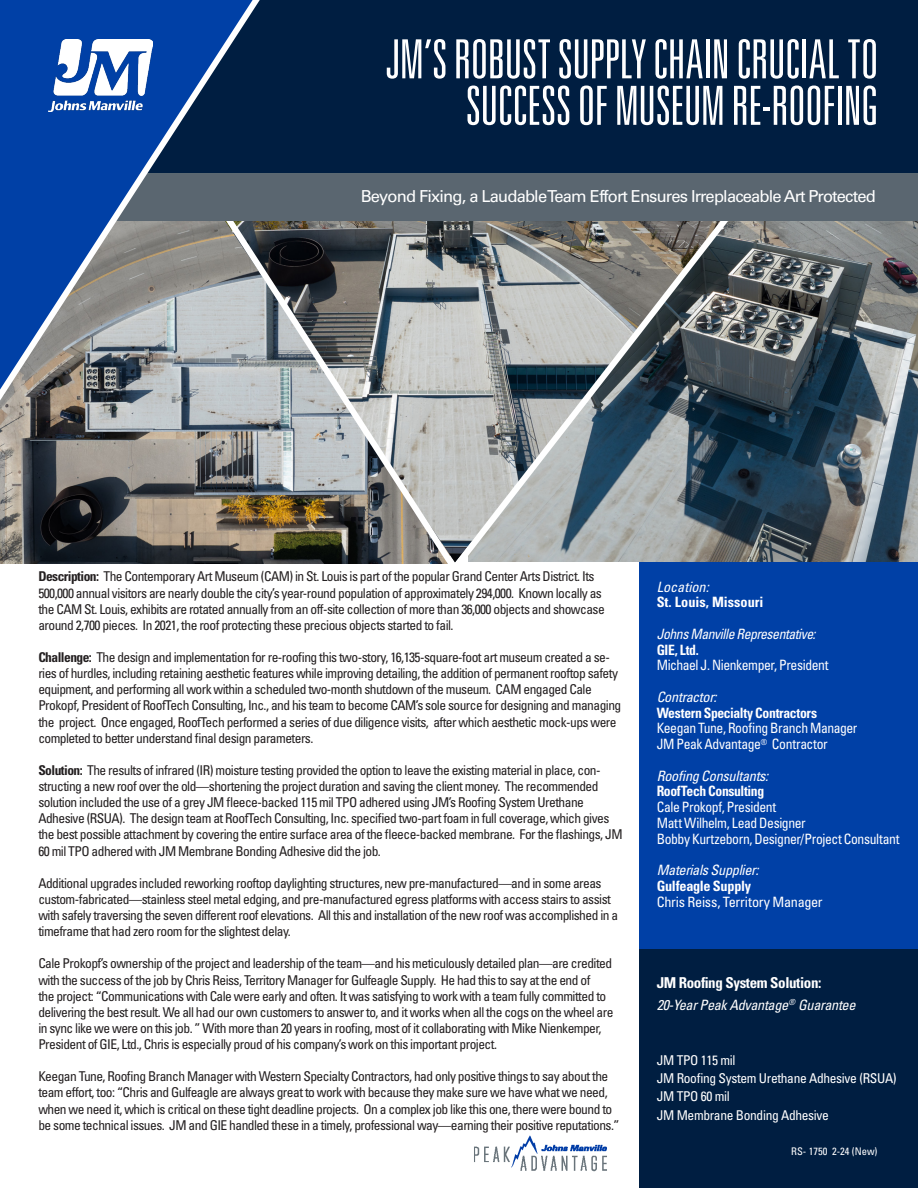
<style>
.page{position:relative;width:918px;height:1188px;background:#fff}
.page>*{position:absolute;margin:0;border:0;box-sizing:border-box;transform-origin:0 0}
.t1{font:300 ultra-condensed 54px "Univers LT Std";letter-spacing:-.01em;color:#fff}
.t2{font:16.5px "Univers LT Std";letter-spacing:-.05em;color:#fff}
.t3{font:700 condensed 15px "Univers LT Std";letter-spacing:-.025em;color:#fff}
.t4{font:condensed 14.25px/15.8px "Univers LT Std";letter-spacing:-.03em;color:#fff;scale:.96 1}
.t5{font:italic condensed 14.25px "Univers LT Std";letter-spacing:-.025em;color:#fff}
.t6{font:700 condensed 14.25px "Univers LT Std";letter-spacing:-.02em;color:#fff;scale:.96 1}
.t7{font:italic condensed 14.25px "Univers LT Std";letter-spacing:-.025em;color:#fff;scale:.96 1}
.t8{font:condensed 14.25px "Univers LT Std";letter-spacing:-.03em;color:#fff}
.t9{font:700 condensed 14.25px "Univers LT Std";color:#fff}
.t10{font:700 condensed 14.25px "Univers LT Std";letter-spacing:-.02em;color:#fff}
.t11{font:italic condensed 14.25px "Univers LT Std";color:#fff}
.t12{font:condensed 13.5px/16.2px "Univers LT Std";letter-spacing:-.04em;color:#231f20}
.t13{font:condensed 13.5px "Univers LT Std";letter-spacing:-.025em;color:#fff}
.t14{font:condensed 10.5px "Univers LT Std";color:#fff}
.s1{font-weight:700}
</style>
<div class="page">
<div style="left:640px;top:551px;width:278px;height:408px;background:#0040a6"></div>
<img style="left:763px;top:221px;width:155px;height:341px">
<svg style="left:0;top:441px;width:196px;height:123px;background:#63615f"></svg>
<div style="left:640px;top:949px;width:278px;height:239px;background:#001e41"></div>
<div style="left:278px;top:0;width:640px;height:174px;background:#001e41"></div>
<svg style="left:462px;top:221px;width:301px;height:354px;background:#7c8489"></svg>
<img style="left:196px;top:173px;width:266px;height:391px">
<div style="left:0;top:174px;width:918px;height:47px;background:#5a6670"></div>
<img style="left:474px;top:1136px;width:133px;height:36px">
<svg style="left:0;top:0;width:278px;height:441px;background:#4d6992"></svg>
<img style="left:49px;top:40px;width:104px;height:71px">
<p class="t1" style="left:386px;top:31px;width:495px">JM’S ROBUST SUPPLY CHAIN CRUCIAL TO</p>
<p class="t1" style="left:466px;top:78px;width:414px">SUCCESS OF MUSEUM RE-ROOFING</p>
<p class="t2" style="left:361px;top:186px;width:517px">Beyond Fixing, a Laudable Team Effort Ensures Irreplaceable Art Protected</p>
<p class="t12" style="left:38px;top:568px;width:568px"><span class="s1">Description:</span> The Contemporary Art Museum (CAM) in St. Louis is part of the popular Grand Center Arts District. Its 500,000 annual visitors are nearly double the city’s year-round population of approximately 294,000. Known locally as the CAM St. Louis, exhibits are rotated annually from an off-site collection of more than 36,000 objects and showcase around 2,700 pieces. In 2021, the roof protecting these precious objects started to fail.</p>
<p class="t12" style="left:38px;top:649px;width:584px"><span class="s1">Challenge:</span> The design and implementation for re-roofing this two-story, 16,135-square-foot art museum created a se&shy;ries of hurdles, including retaining aesthetic features while improving detailing, the addition of permanent rooftop safety equipment, and performing all work within a scheduled two-month shutdown of the museum. CAM engaged Cale Prokopf, President of RoofTech Consulting, Inc., and his team to become CAM’s sole source for designing and managing the project. Once engaged, RoofTech performed a series of due diligence visits, after which aesthetic mock-ups were completed to better understand final design parameters.</p>
<p class="t12" style="left:38px;top:762px;width:586px"><span class="s1">Solution:</span> The results of infrared (IR) moisture testing provided the option to leave the existing material in place, con&shy;structing a new roof over the old—shortening the project duration and saving the client money. The recommended solution included the use of a grey JM fleece-backed 115 mil TPO adhered using JM’s Roofing System Urethane Adhesive (RSUA). The design team at RoofTech Consulting, Inc. specified two-part foam in full coverage, which gives the best possible attachment by covering the entire surface area of the fleece-backed membrane. For the flashings, JM 60 mil TPO adhered with JM Membrane Bonding Adhesive did the job.</p>
<p class="t12" style="left:38px;top:875px;width:581px">Additional upgrades included reworking rooftop daylighting structures, new pre-manufactured—and in some areas custom-fabricated—stainless steel metal edging, and pre-manufactured egress platforms with access stairs to assist with safely traversing the seven different roof elevations. All this and installation of the new roof was accomplished in a timeframe that had zero room for the slightest delay.</p>
<p class="t12" style="left:38px;top:955px;width:577px">Cale Prokopf’s ownership of the project and leadership of the team—and his meticulously detailed plan—are credited with the success of the job by Chris Reiss, Territory Manager for Gulfeagle Supply. He had this to say at the end of<br>the project: “Communications with Cale were early and often. It was satisfying to work with a team fully committed to delivering the best result. We all had our own customers to answer to, and it works when all the cogs on the wheel are in sync like we were on this job. ” With more than 20 years in roofing, most of it collaborating with Mike Nienkemper, President of GIE, Ltd., Chris is especially proud of his company’s work on this important project.</p>
<p class="t12" style="left:38px;top:1068px;width:583px">Keegan Tune, Roofing Branch Manager with Western Specialty Contractors, had only positive things to say about the team effort, too: “Chris and Gulfeagle are always great to work with because they make sure we have what we need, when we need it, which is critical on these tight deadline projects. On a complex job like this one, there were bound to be some technical issues. JM and GIE handled these in a timely, professional way—earning their positive reputations.”</p>
<p class="t11" style="left:657px;top:578px;width:54px">Location:</p>
<p class="t9" style="left:657px;top:594px;width:108px">St. Louis, Missouri</p>
<p class="t7" style="left:657px;top:625px;width:167px">Johns Manville Representative:</p>
<p class="t4" style="left:657px;top:642px;width:181px"><span class="s1">GIE, Ltd.<br></span>Michael J. Nienkemper, President</p>
<p class="t5" style="left:657px;top:688px;width:62px">Contractor:</p>
<p class="t6" style="left:657px;top:704px;width:169px">Western Specialty Contractors</p>
<p class="t4" style="left:657px;top:720px;width:211px">Keegan Tune, Roofing Branch Manager</p>
<p class="t4" style="left:657px;top:736px;width:180px">JM Peak Advantage<sup>®</sup> Contractor</p>
<p class="t5" style="left:657px;top:767px;width:113px">Roofing Consultants:</p>
<p class="t6" style="left:657px;top:783px;width:114px">RoofTech Consulting</p>
<p class="t4" style="left:657px;top:799px;width:126px">Cale Prokopf, President</p>
<p class="t4" style="left:657px;top:815px;width:157px">Matt Wilhelm, Lead Designer</p>
<p class="t4" style="left:657px;top:831px;width:255px">Bobby Kurtzeborn, Designer/Project Consultant</p>
<p class="t5" style="left:657px;top:861px;width:103px">Materials Supplier:</p>
<p class="t10" style="left:657px;top:877px;width:96px">Gulfeagle Supply</p>
<p class="t8" style="left:657px;top:893px;width:167px">Chris Reiss, Territory Manager</p>
<p class="t3" style="left:657px;top:974px;width:166px">JM Roofing System Solution:</p>
<p class="t5" style="left:657px;top:996px;width:200px">20-Year Peak Advantage<sup>®</sup> Guarantee</p>
<p class="t13" style="left:657px;top:1052px;width:80px">JM TPO 115 mil</p>
<p class="t13" style="left:657px;top:1070px;width:241px">JM Roofing System Urethane Adhesive (RSUA)</p>
<p class="t13" style="left:657px;top:1088px;width:75px">JM TPO 60 mil</p>
<p class="t13" style="left:657px;top:1106px;width:174px">JM Membrane Bonding Adhesive</p>
<p class="t14" style="left:791px;top:1144px;width:88px">RS- 1750 2-24 (New)</p>
</div>
